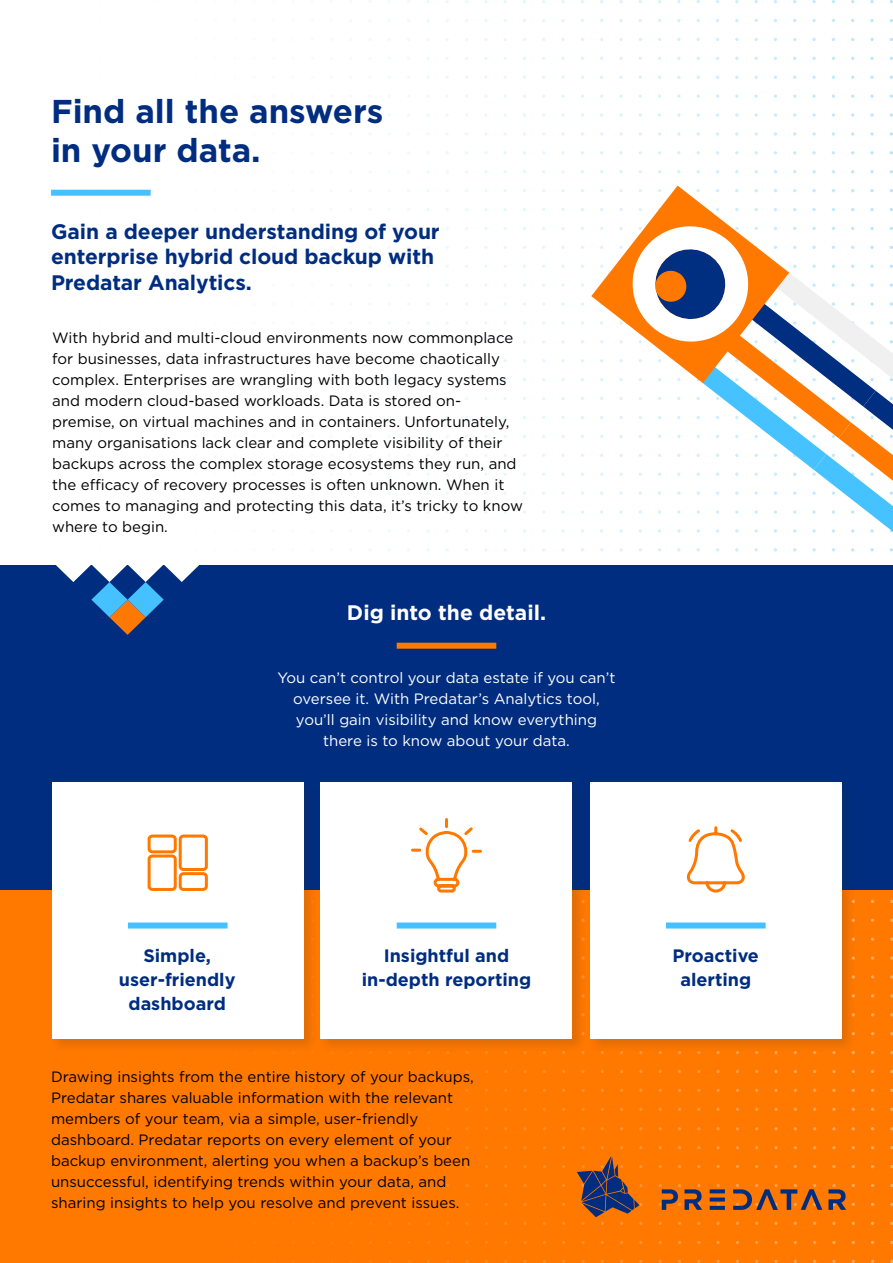
<style>
.page{position:relative;width:893px;height:1263px;background:#fff}
.page>*{position:absolute;margin:0;border:0;box-sizing:border-box;transform-origin:0 0}
.t1{font:700 33px/39px "Gotham";color:#002d80}
.t2{font:700 21px/25.5px "Gotham";letter-spacing:-.005em;color:#002d80}
.t3{font:700 21px "Gotham";color:#fff}
.t4{font:700 18px/24px "Gotham";color:#002d80;text-align:center}
.t5{font:15px/21px "Gotham";color:#000}
.t6{font:15px/21px "Gotham";color:#fff;text-align:center}
</style>
<div class="page">
<div style="left:0;top:565px;width:893px;height:341px;background:#002d80"></div>
<svg style="left:56px;top:565px;width:35px;height:17px"></svg>
<svg style="left:91px;top:565px;width:55px;height:70px"></svg>
<svg style="left:128px;top:565px;width:36px;height:52px"></svg>
<svg style="left:156px;top:565px;width:43px;height:24px"></svg>
<div style="left:2px;top:891px;width:891px;height:372px;background:#ff7800"></div>
<svg style="left:577px;top:1165px;width:27px;height:60px"></svg>
<svg style="left:601px;top:1156px;width:38px;height:58px"></svg>
<svg style="left:658px;top:1184px;width:44px;height:26px"></svg>
<svg style="left:828px;top:1184px;width:18px;height:26px"></svg>
<svg style="left:733px;top:1184px;width:19px;height:26px"></svg>
<svg style="left:797px;top:1184px;width:25px;height:26px"></svg>
<svg style="left:755px;top:1184px;width:42px;height:26px"></svg>
<svg style="left:710px;top:1184px;width:15px;height:26px"></svg>
<div style="left:51px;top:190px;width:100px;height:6px;background:#45c1ff"></div>
<div style="left:397px;top:643px;width:99px;height:6px;background:#ff7800"></div>
<svg style="left:789px;top:265px;width:104px;height:116px"></svg>
<svg style="left:876px;top:391px;width:17px;height:25px"></svg>
<svg style="left:789px;top:302px;width:87px;height:114px"></svg>
<svg style="left:812px;top:416px;width:81px;height:117px"></svg>
<svg style="left:697px;top:359px;width:129px;height:117px"></svg>
<svg style="left:591px;top:186px;width:198px;height:197px"></svg>
<svg style="left:624px;top:218px;width:132px;height:132px"></svg>
<div style="left:50px;top:780px;width:268px;height:274px;background:#303030;opacity:.15"></div>
<div style="left:52px;top:782px;width:251px;height:257px;background:#fff"></div>
<div style="left:319px;top:780px;width:267px;height:274px;background:#303030;opacity:.15"></div>
<div style="left:321px;top:782px;width:251px;height:257px;background:#fff"></div>
<div style="left:588px;top:780px;width:268px;height:274px;background:#303030;opacity:.15"></div>
<div style="left:590px;top:782px;width:251px;height:257px;background:#fff"></div>
<div style="left:128px;top:922px;width:100px;height:6px;background:#45c1ff"></div>
<div style="left:397px;top:922px;width:99px;height:6px;background:#45c1ff"></div>
<div style="left:666px;top:922px;width:100px;height:6px;background:#45c1ff"></div>
<svg style="left:147px;top:834px;width:61px;height:57px"></svg>
<svg style="left:411px;top:818px;width:71px;height:75px"></svg>
<svg style="left:686px;top:826px;width:59px;height:67px"></svg>
<h1 class="t1" style="left:51px;top:91px;width:334px">Find all the answers in your data.</h1>
<h2 class="t2" style="left:51px;top:218px;width:390px">Gain a deeper understanding of your enterprise hybrid cloud backup with<br>Predatar Analytics.</h2>
<p class="t5" style="left:52px;top:327px;width:472px">With hybrid and multi-cloud environments now commonplace for businesses, data infrastructures have become chaotically complex. Enterprises are wrangling with both legacy systems and modern cloud-based workloads. Data is stored on&shy;premise, on virtual machines and in containers. Unfortunately, many organisations lack clear and complete visibility of their backups across the complex storage ecosystems they run, and the efficacy of recovery processes is often unknown. When it comes to managing and protecting this data, it’s tricky to know where to begin.</p>
<h2 class="t3" style="left:347px;top:598px;width:201px">Dig into the detail.</h2>
<p class="t6" style="left:277px;top:667px;width:340px">You can’t control your data estate if you can’t oversee it. With Predatar’s Analytics tool, you’ll gain visibility and know everything there is to know about your data.</p>
<p class="t4" style="left:362px;top:943px;width:171px">Insightful and in-depth reporting</p>
<p class="t4" style="left:119px;top:943px;width:118px">Simple, user-friendly dashboard</p>
<p class="t4" style="left:673px;top:943px;width:88px">Proactive alerting</p>
<p class="t5" style="left:51px;top:1065px;width:424px">Drawing insights from the entire history of your backups, Predatar shares valuable information with the relevant members of your team, via a simple, user-friendly dashboard. Predatar reports on every element of your backup environment, alerting you when a backup’s been unsuccessful, identifying trends within your data, and sharing insights to help you resolve and prevent issues.</p>
</div>
